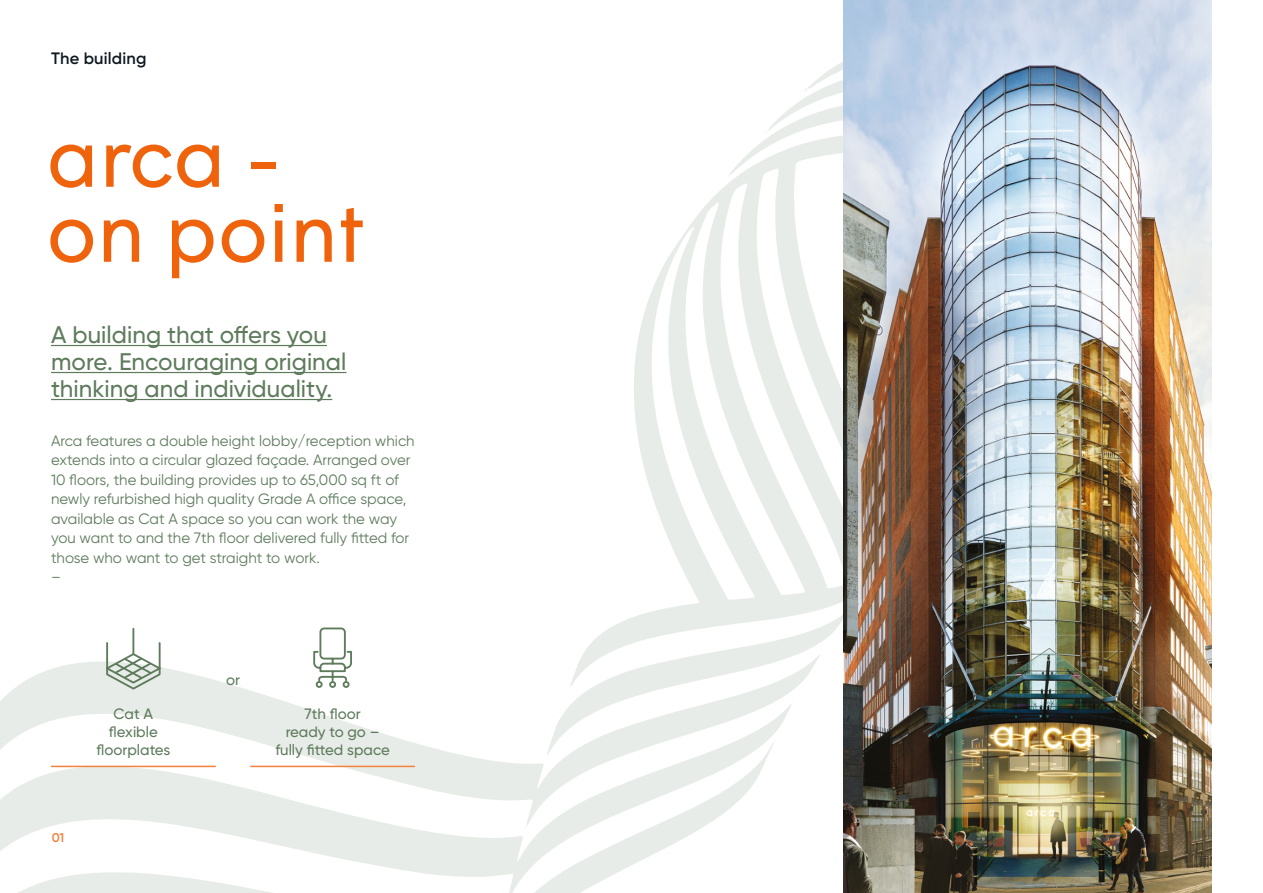
<style>
.page{position:relative;width:1263px;height:893px;background:#fff}
.page>*{position:absolute;margin:0;border:0;box-sizing:border-box;transform-origin:0 0}
.t1{font:82.5px/75px "Wigrum";letter-spacing:-.015em;color:#f0630d}
.t2{font:500 24px/27px "Gilroy";color:#5e7b5c}
.t3{font:600 16.5px "Gilroy";letter-spacing:.01em;color:#0e1821}
.t4{font:15px/19.5px "Gilroy";color:#5e7b5c}
.t5{font:500 15px/18px "Gilroy";color:#5e7b5c;text-align:center}
.t6{font:600 12.75px "Gilroy";color:#f3823d}
</style>
<div class="page">
<svg style="left:634px;top:180px;width:209px;height:430px"></svg>
<svg style="left:0;top:661px;width:291px;height:43px;fill:#e8ece8"></svg>
<svg style="left:0;top:704px;width:768px;height:189px"></svg>
<svg style="left:547px;top:610px;width:296px;height:145px"></svg>
<svg style="left:728px;top:67px;width:115px;height:113px"></svg>
<img style="left:843px;top:0;width:369px;height:893px">
<hr style="left:51px;top:345px;width:276px;height:1px;background:#5e7b5c">
<hr style="left:51px;top:372px;width:295px;height:1px;background:#5e7b5c">
<hr style="left:51px;top:399px;width:281px;height:1px;background:#5e7b5c">
<hr style="left:51px;top:766px;width:165px;height:1px;background:#f3823d">
<hr style="left:250px;top:766px;width:165px;height:1px;background:#f3823d">
<hr style="left:159px;top:643px;width:2px;height:25px;background:#5e7b5c">
<svg style="left:103px;top:652px;width:61px;height:39px"></svg>
<hr style="left:106px;top:643px;width:2px;height:25px;background:#5e7b5c">
<hr style="left:132px;top:629px;width:2px;height:25px;background:#5e7b5c">
<svg style="left:313px;top:627px;width:39px;height:61px"></svg>
<p class="t3" style="left:51px;top:48px;width:97px">The building</p>
<h1 class="t1" style="left:46px;top:114px;width:320px">arca - on point</h1>
<h2 class="t2" style="left:51px;top:320px;width:297px">A building that offers you more. Encouraging original thinking and individuality.</h2>
<p class="t4" style="left:51px;top:431px;width:365px">Arca features a double height lobby/reception which extends into a circular glazed façade. Arranged over 10 floors, the building provides up to 65,000 sq ft of newly refurbished high quality Grade A office space, available as Cat A space so you can work the way you want to and the 7th floor delivered fully fitted for those who want to get straight to work.<br>–</p>
<p class="t5" style="left:226px;top:671px;width:15px">or</p>
<p class="t6" style="left:52px;top:830px;width:14px">01</p>
<p class="t5" style="left:96px;top:705px;width:75px">Cat A flexible floorplates</p>
<p class="t5" style="left:275px;top:705px;width:116px">7th floor<br>ready to go – fully fitted space</p>
</div>
